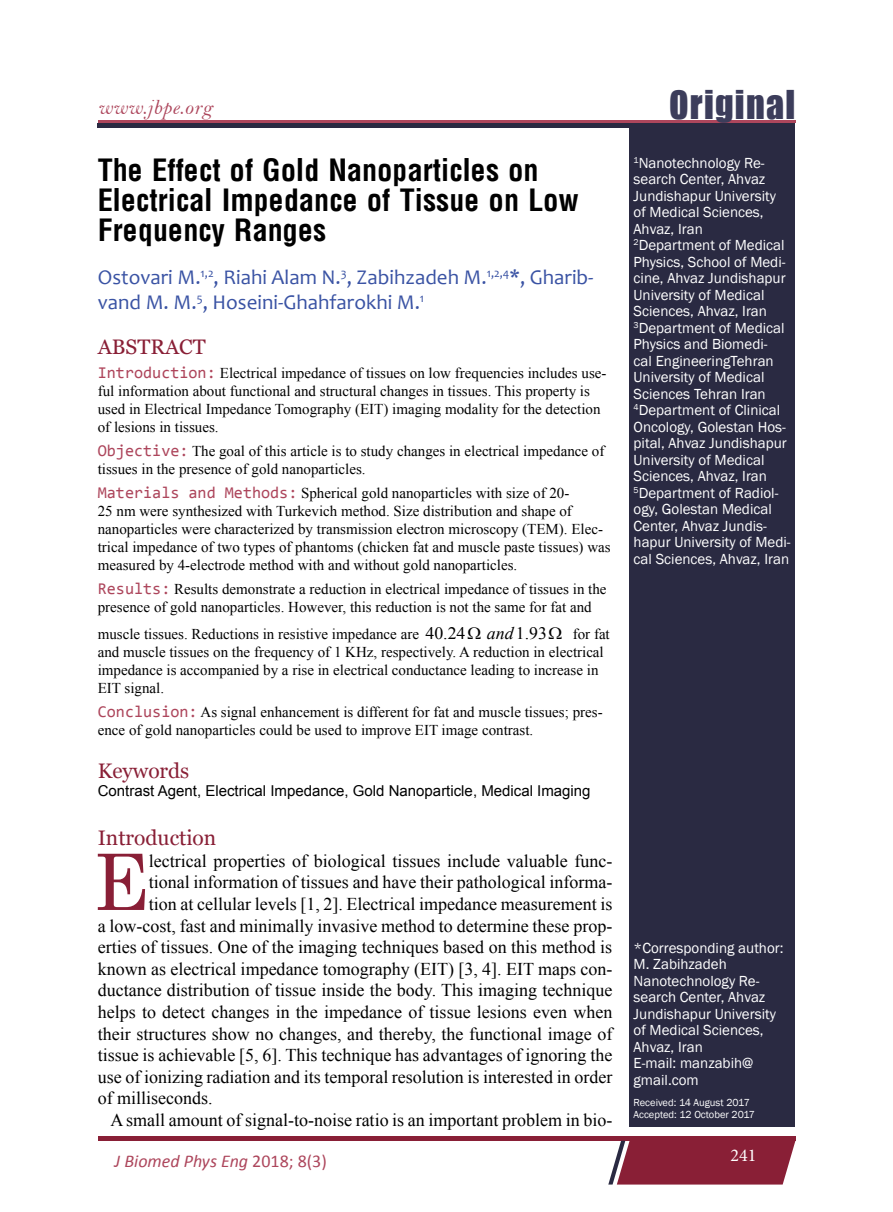
<style>
.page{position:relative;width:893px;height:1212px;background:#fff}
.page>*{position:absolute;margin:0;border:0;box-sizing:border-box;transform-origin:0 0}
.t1{font:77.85px "Century Schoolbook";color:#891f36}
.t2{font:40.5px "Billboard";letter-spacing:.03em;color:#3c3d5b}
.t3{font:700 30px/30px "Arena Condensed";color:#000}
.t4{font:21px/25.2px "Candara";color:#3a53a4}
.t5{font:21px "Georgia";color:#891f36}
.t6{font:21px "Bell MT Italic";letter-spacing:.03em;color:#ad465c}
.t7{font:18px "Times New Roman";color:#000}
.t8{font:italic 18px "Calibri";color:#ad465c}
.t9{font:18px "Minion Pro";color:#fff}
.t10{font:17.4px "Times New Roman";color:#000}
.t11{font:15px/18px "Times New Roman";color:#000}
.t12{font:15px/16.5px "Franklin Gothic";color:#fff}
.t13{font:15px "Arial";color:#000}
.t14{font:10.5px/12px "Franklin Gothic";color:#fff}
.s1{font-family:"Consolas";font-size:16.5px;color:#ae455b}
.s2{font-family:"Consolas";font-size:16.5px;color:#ad465c}
.s3{font-size:17.4px}
.s4{font-style:italic}
.s5{font-style:normal}
</style>
<div class="page">
<div style="left:98px;top:1136px;width:697px;height:5px;background:#891f36"></div>
<svg style="left:608px;top:1141px;width:187px;height:43px;background:#913348"></svg>
<hr style="left:98px;top:120px;width:698px;height:2px;background:#ad465c">
<div style="left:629px;top:126px;width:166px;height:1001px;background:#2a2a42"></div>
<div style="left:98px;top:123px;width:697px;height:5px;background:#2a2a42"></div>
<h3 class="t6" style="left:98px;top:94px;width:116px">www.jbpe.org</h3>
<h3 class="t3" style="left:98px;top:155px;width:482px">The Effect of Gold Nanoparticles on<br>Electrical Impedance of Tissue on Low<br>Frequency Ranges</h3>
<h3 class="t4" style="left:98px;top:264px;width:497px">Ostovari M.<sup>1,2</sup>, Riahi Alam N.<sup>3</sup>, Zabihzadeh M.<sup>1,2,4</sup>*, Gharib&shy;vand M. M.<sup>5</sup>, Hoseini-Ghahfarokhi M.<sup>1</sup></h3>
<h3 class="t5" style="left:98px;top:334px;width:109px">ABSTRACT</h3>
<p class="t11" style="left:98px;top:364px;width:510px"><span class="s1">Introduction:</span> Electrical impedance of tissues on low frequencies includes use&shy;ful information about functional and structural changes in tissues. This property is used in Electrical Impedance Tomography (EIT) imaging modality for the detection of lesions in tissues.</p>
<p class="t11" style="left:98px;top:442px;width:508px"><span class="s2">Objective:</span> The goal of this article is to study changes in electrical impedance of tissues in the presence of gold nanoparticles.</p>
<p class="t11" style="left:98px;top:484px;width:514px"><span class="s2">Materials and Methods:</span> Spherical gold nanoparticles with size of 20-<br>25 nm were synthesized with Turkevich method. Size distribution and shape of nanoparticles were characterized by transmission electron microscopy (TEM). Elec&shy;trical impedance of two types of phantoms (chicken fat and muscle paste tissues) was measured by 4-electrode method with and without gold nanoparticles.</p>
<p class="t11" style="left:98px;top:580px;width:510px"><span class="s2">Results:</span> Results demonstrate a reduction in electrical impedance of tissues in the presence of gold nanoparticles. However, this reduction is not the same for fat and</p>
<p class="t11" style="left:98px;top:625px;width:369px">muscle tissues. Reductions in resistive impedance are <span class="s3">40.24</span></p>
<p class="t10" style="left:487px;top:622px;width:62px"><span class="s4">and</span>1.93</p>
<p class="t11" style="left:98px;top:625px;width:513px;text-indent:475px">for fat and muscle tissues on the frequency of 1 KHz, respectively. A reduction in electrical impedance is accompanied by a rise in electrical conductance leading to increase in EIT signal.</p>
<p class="t11" style="left:98px;top:703px;width:506px"><span class="s2">Conclusion:</span> As signal enhancement is different for fat and muscle tissues; pres&shy;ence of gold nanoparticles could be used to improve EIT image contrast.</p>
<h3 class="t5" style="left:98px;top:758px;width:93px">Keywords</h3>
<p class="t13" style="left:98px;top:781px;width:494px">Contrast Agent, Electrical Impedance, Gold Nanoparticle, Medical Imaging</p>
<h3 class="t5" style="left:98px;top:825px;width:120px">Introduction</h3>
<h1 class="t1" style="left:93px;top:833px;width:58px">E</h1>
<p class="t7" style="left:149px;top:848px;width:465px">lectrical properties of biological tissues include valuable func-</p>
<p class="t7" style="left:149px;top:870px;width:465px">tional information of tissues and have their pathological informa-</p>
<p class="t7" style="left:149px;top:892px;width:465px">tion at cellular levels [1, 2]. Electrical impedance measurement is</p>
<p class="t7" style="left:98px;top:913px;width:516px">a low-cost, fast and minimally invasive method to determine these prop-</p>
<p class="t7" style="left:98px;top:935px;width:516px">erties of tissues. One of the imaging techniques based on this method is</p>
<p class="t7" style="left:98px;top:956px;width:516px">known as electrical impedance tomography (EIT) [3, 4]. EIT maps con-</p>
<p class="t7" style="left:98px;top:978px;width:516px">ductance distribution of tissue inside the body. This imaging technique</p>
<p class="t7" style="left:98px;top:1000px;width:516px">helps to detect changes in the impedance of tissue lesions even when</p>
<p class="t7" style="left:98px;top:1021px;width:516px">their structures show no changes, and thereby, the functional image of</p>
<p class="t7" style="left:98px;top:1043px;width:516px">tissue is achievable [5, 6]. This technique has advantages of ignoring the</p>
<p class="t7" style="left:98px;top:1064px;width:516px">use of ionizing radiation and its temporal resolution is interested in order</p>
<p class="t7" style="left:98px;top:1086px;width:117px">of milliseconds.</p>
<p class="t7" style="left:111px;top:1108px;width:503px">A small amount of signal-to-noise ratio is an important problem in bio-</p>
<p class="t8" style="left:115px;top:1148px;width:214px">J Biomed Phys Eng <span class="s5">2018; 8(3)</span></p>
<h2 class="t2" style="left:669px;top:83px;width:128px">Original</h2>
<p class="t12" style="left:634px;top:155px;width:159px"><sup>1</sup>Nanotechnology Re&shy;search Center, Ahvaz<br>Jundishapur University of Medical Sciences,<br>Ahvaz, Iran<br><sup>2</sup>Department of Medical<br>Physics, School of Medi&shy;cine, Ahvaz Jundishapur<br>University of Medical<br>Sciences, Ahvaz, Iran<br><sup>3</sup>Department of Medical<br>Physics and Biomedi-<br>cal EngineeringTehran<br>University of Medical<br>Sciences Tehran Iran<br><sup>4</sup>Department of Clinical<br>Oncology, Golestan Hos&shy;pital, Ahvaz Jundishapur<br>University of Medical<br>Sciences, Ahvaz, Iran<br><sup>5</sup>Department of Radiol&shy;ogy, Golestan Medical<br>Center, Ahvaz Jundis&shy;hapur University of Medi&shy;cal Sciences, Ahvaz, Iran</p>
<p class="t12" style="left:634px;top:940px;width:151px">*Corresponding author:<br>M. Zabihzadeh<br>Nanotechnology Re&shy;search Center, Ahvaz<br>Jundishapur University of Medical Sciences,<br>Ahvaz, Iran<br>E-mail: manzabih@ gmail.com</p>
<p class="t14" style="left:634px;top:1096px;width:123px">Received: 14 August 2017<br>Accepted: 12 October 2017</p>
<p class="t9" style="left:730px;top:1143px;width:27px">241</p>
</div>
